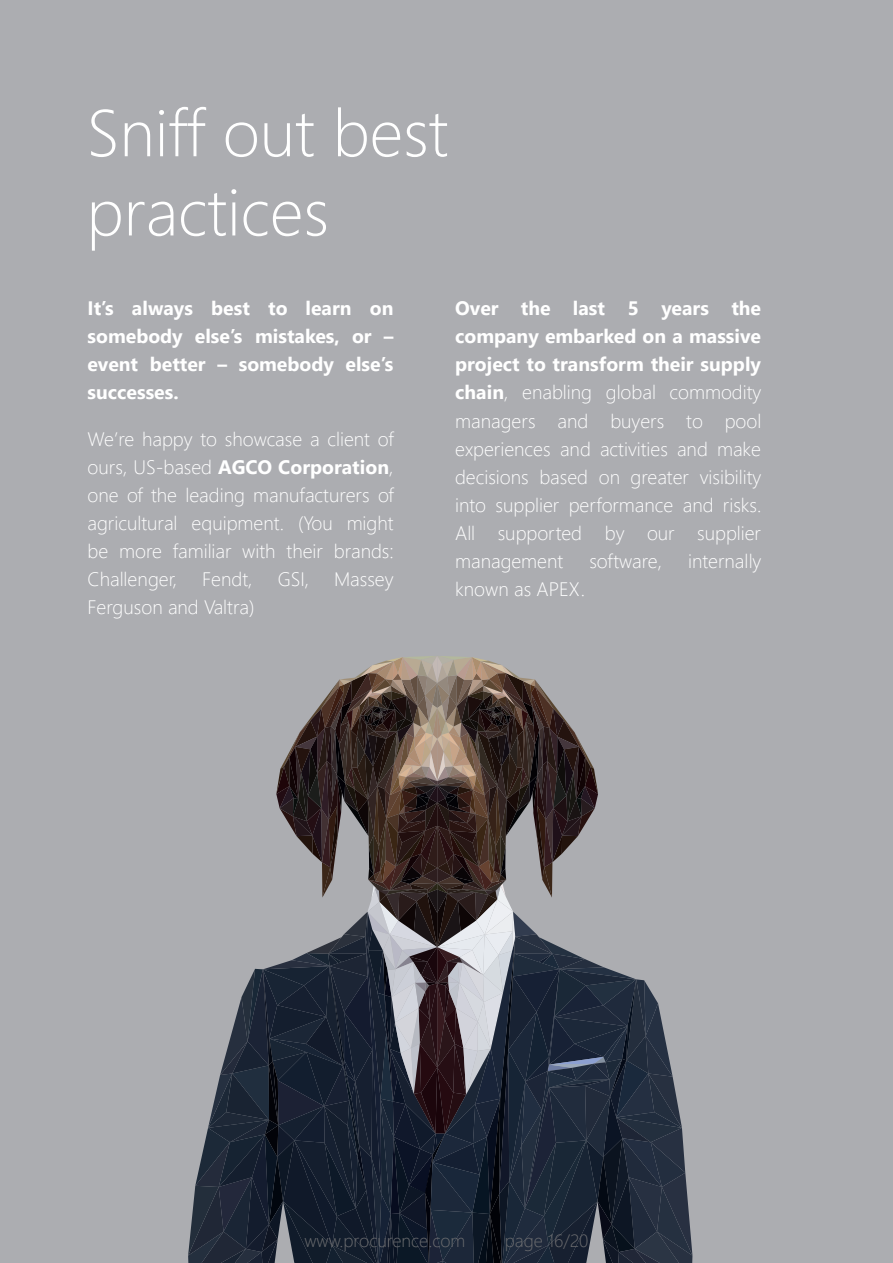
<style>
.page{position:relative;width:893px;height:1263px;background:#acadb1}
.page>*{position:absolute;margin:0;border:0;box-sizing:border-box;transform-origin:0 0}
.t1{font:300 66.15px "Segoe UI";color:#fff}
.t2{font:300 66px "Segoe UI";color:#fff}
.t3{font:300 19.5px/28px "Segoe UI";color:#fff;text-align:justify}
.t4{font:700 19.5px/28px "Segoe UI";color:#fff;text-align:justify}
.t5{font:300 18px "Segoe UI";color:#6c6d70}
.s1{font-weight:700}
</style>
<div class="page">
<svg style="left:188px;top:656px;width:504px;height:607px"></svg>
<h2 class="t2" style="left:87px;top:71px;width:363px">Sniff out best</h2>
<h1 class="t1" style="left:87px;top:150px;width:244px">practices</h1>
<p class="t4" style="left:88px;top:293px;width:307px">It’s always best to learn on somebody else’s mistakes, or – event better – somebody else’s successes.</p>
<p class="t3" style="left:88px;top:423px;width:308px">We’re happy to showcase a client of ours, US-based <span class="s1">AGCO Corporation</span>, one of the leading manufacturers of agricultural equipment. (You might be more familiar with their brands:<br>Challenger,</p>
<p class="t3" style="left:202px;top:563px;width:52px">Fendt,</p>
<p class="t3" style="left:278px;top:563px;width:33px">GSI,</p>
<p class="t3" style="left:334px;top:563px;width:61px">Massey</p>
<p class="t3" style="left:88px;top:591px;width:168px">Ferguson and Valtra)</p>
<p class="t3" style="left:455px;top:292px;width:308px"><span class="s1">Over the last 5 years the company embarked on a massive project to transform their supply chain</span>, enabling global commodity managers and buyers to pool experiences and activities and make decisions based on greater visibility into supplier performance and risks.<br>All supported by our supplier management</p>
<p class="t3" style="left:589px;top:545px;width:74px">software,</p>
<p class="t3" style="left:688px;top:545px;width:75px">internally</p>
<p class="t3" style="left:455px;top:573px;width:131px">known as APEX.</p>
<p class="t5" style="left:304px;top:1224px;width:162px">www.procurence.com</p>
<p class="t5" style="left:505px;top:1224px;width:85px">page 16/20</p>
</div>
